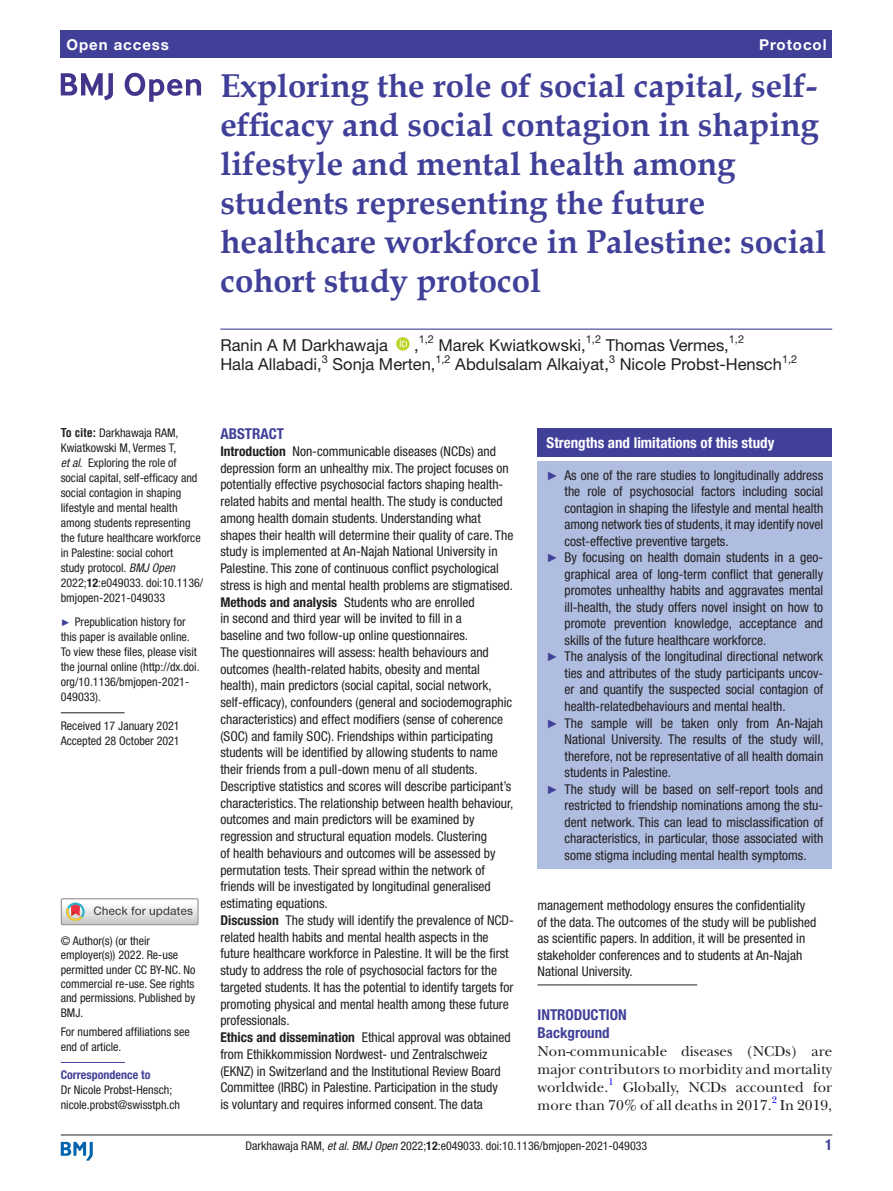
<style>
.page{position:relative;width:893px;height:1191px;background:#fff}
.page>*{position:absolute;margin:0;border:0;box-sizing:border-box;transform-origin:0 0}
.t1{font:700 33px/39px "Book Antiqua";color:#414099}
.t2{font:16.5px "Helvetica Neue LT Std";color:#231f20}
.t3{font:15px/18px "New Baskerville";color:#231f20;text-align:justify}
.t4{font:700 condensed 15px "Helvetica Neue LT Std";color:#fff}
.t5{font:700 condensed 15px/18px "Helvetica Neue LT Std";color:#414099}
.t6{font:700 15px "Helvetica Neue LT Std";letter-spacing:.065em;color:#fff}
.t7{font:condensed 13.5px/16.8px "Helvetica Neue LT Std";color:#231f20}
.t8{font:condensed 12px/15px "Helvetica Neue LT Std";color:#231f20}
.t9{font:700 condensed 12px "Helvetica Neue LT Std";color:#414099}
.t10{font:10.95px "Helvetica Neue LT Std";color:#231f20}
.t11{font:9.9px "New Baskerville";color:#00f}
.s1{font-family:"Helvetica LT Std";font-weight:700}
.s2{font-style:italic}
.s3{font-weight:700}
.s4{font-family:"Arial";font-stretch:normal;font-size:9.75px;color:#414099}
.s5{font-family:"Arial";font-stretch:normal;font-size:12px;color:#414099}
</style>
<div class="page">
<hr style="left:61px;top:1134px;width:771px;height:1px;background:#231f20">
<svg style="left:61px;top:1141px;width:32px;height:19px"></svg>
<div style="left:61px;top:31px;width:771px;height:27px;background:#414099"></div>
<hr style="left:220px;top:328px;width:612px;height:2px;background:#414099">
<svg style="left:396px;top:337px;width:14px;height:14px"></svg>
<hr style="left:61px;top:712px;width:64px;height:1px;background:#231f20">
<hr style="left:61px;top:1062px;width:64px;height:1px;background:#414099">
<svg style="left:61px;top:73px;width:52px;height:27px"></svg>
<svg style="left:125px;top:73px;width:76px;height:29px"></svg>
<div style="left:61px;top:898px;width:138px;height:27px;border:1px solid #969090"></div>
<svg style="left:61px;top:898px;width:137px;height:26px"></svg>
<hr style="left:538px;top:984px;width:159px;height:1px;background:#231f20">
<div style="left:538px;top:428px;width:294px;height:29px;background:#414099"></div>
<div style="left:538px;top:461px;width:294px;height:407px;background:#afbde1"></div>
<p class="t6" style="left:66px;top:35px;width:104px">Open access</p>
<p class="t6" style="left:759px;top:35px;width:69px">Protocol</p>
<h1 class="t1" style="left:220px;top:66px;width:607px">Exploring the role of social capital, self&shy;efficacy and social contagion in shaping lifestyle and mental health among students representing the future healthcare workforce in Palestine: social cohort study protocol</h1>
<p class="t2" style="left:220px;top:335px;width:169px">Ranin A M Darkhawaja</p>
<p class="t2" style="left:414px;top:335px;width:6px">,</p>
<p class="t10" style="left:419px;top:333px;width:17px">1,2</p>
<p class="t2" style="left:439px;top:335px;width:149px">Marek Kwiatkowski,</p>
<p class="t10" style="left:586px;top:333px;width:17px">1,2</p>
<p class="t2" style="left:606px;top:335px;width:125px">Thomas Vermes,</p>
<p class="t10" style="left:729px;top:333px;width:17px">1,2</p>
<p class="t2" style="left:220px;top:354px;width:103px">Hala Allabadi,</p>
<p class="t10" style="left:322px;top:352px;width:8px">3</p>
<p class="t2" style="left:332px;top:354px;width:104px">Sonja Merten,</p>
<p class="t10" style="left:435px;top:352px;width:17px">1,2</p>
<p class="t2" style="left:455px;top:354px;width:155px">Abdulsalam Alkaiyat,</p>
<p class="t10" style="left:609px;top:352px;width:8px">3</p>
<p class="t2" style="left:620px;top:354px;width:164px">Nicole Probst-Hensch</p>
<p class="t10" style="left:782px;top:352px;width:17px">1,2</p>
<p class="t8" style="left:61px;top:425px;width:144px"><span class="s1">To cite:</span> Darkhawaja RAM,<br>Kwiatkowski M, Vermes T,<br><span class="s2">et al</span>. Exploring the role of social capital, self-efficacy and social contagion in shaping lifestyle and mental health among students representing the future healthcare workforce in Palestine: social cohort<br>study protocol. <span class="s2">BMJ Open<br></span>2022;<span class="s3">12</span>:e049033. doi:10.1136/ bmjopen-2021-049033</p>
<p class="t8" style="left:61px;top:614px;width:140px"><span class="s4">►</span> Prepublication history for this paper is available online.<br>To view these files, please visit the journal online (http://dx.doi. org/10.1136/bmjopen-2021-<br>049033).</p>
<p class="t8" style="left:61px;top:718px;width:120px">Received 17 January 2021<br>Accepted 28 October 2021</p>
<p class="t8" style="left:61px;top:933px;width:136px;line-height:14.4px">© Author(s) (or their employer(s)) 2022. Re-use permitted under CC BY-NC. No commercial re-use. See rights and permissions. Published by<br>BMJ.</p>
<p class="t8" style="left:61px;top:1024px;width:130px">For numbered affiliations see end of article.</p>
<p class="t9" style="left:61px;top:1067px;width:91px">Correspondence to</p>
<p class="t8" style="left:61px;top:1082px;width:121px">Dr Nicole Probst-Hensch; nicole.probst@swisstph.ch</p>
<p class="t5" style="left:220px;top:424px;width:65px">ABSTRACT</p>
<p class="t7" style="left:220px;top:442px;width:295px"><span class="s3">Introduction</span> Non-communicable diseases (NCDs) and depression form an unhealthy mix. The project focuses on potentially effective psychosocial factors shaping health&shy;related habits and mental health. The study is conducted among health domain students. Understanding what shapes their health will determine their quality of care. The study is implemented at An-Najah National University in Palestine. This zone of continuous conflict psychological stress is high and mental health problems are stigmatised.<br><span class="s3">Methods and analysis</span> Students who are enrolled<br>in second and third year will be invited to fill in a<br>baseline and two follow-up online questionnaires.<br>The questionnaires will assess: health behaviours and outcomes (health-related habits, obesity and mental health), main predictors (social capital, social network, self-efficacy), confounders (general and sociodemographic characteristics) and effect modifiers (sense of coherence (SOC) and family SOC). Friendships within participating students will be identified by allowing students to name their friends from a pull-down menu of all students.<br>Descriptive statistics and scores will describe participant’s characteristics. The relationship between health behaviour, outcomes and main predictors will be examined by regression and structural equation models. Clustering<br>of health behaviours and outcomes will be assessed by permutation tests. Their spread within the network of friends will be investigated by longitudinal generalised estimating equations.<br><span class="s3">Discussion</span> The study will identify the prevalence of NCD&shy;related health habits and mental health aspects in the future healthcare workforce in Palestine. It will be the first study to address the role of psychosocial factors for the targeted students. It has the potential to identify targets for promoting physical and mental health among these future professionals.<br><span class="s3">Ethics and dissemination</span> Ethical approval was obtained from Ethikkommission Nordwest- und Zentralschweiz (EKNZ) in Switzerland and the Institutional Review Board Committee (IRBC) in Palestine. Participation in the study<br>is voluntary and requires informed consent. The data</p>
<p class="t4" style="left:547px;top:434px;width:229px">Strengths and limitations of this study</p>
<p class="t7" style="left:547px;top:466px;width:278px"><span class="s5">►</span> As one of the rare studies to longitudinally address</p>
<p class="t7" style="left:565px;top:483px;width:260px">the role of psychosocial factors including social</p>
<p class="t7" style="left:565px;top:499px;width:260px">contagion in shaping the lifestyle and mental health</p>
<p class="t7" style="left:565px;top:516px;width:260px">among network ties of students, it may identify novel</p>
<p class="t7" style="left:565px;top:532px;width:166px">cost-effective preventive targets.</p>
<p class="t7" style="left:547px;top:549px;width:278px"><span class="s5">►</span> By focusing on health domain students in a geo-</p>
<p class="t7" style="left:565px;top:565px;width:260px">graphical area of long-term conflict that generally</p>
<p class="t7" style="left:565px;top:582px;width:260px">promotes unhealthy habits and aggravates mental</p>
<p class="t7" style="left:565px;top:598px;width:260px">ill-health, the study offers novel insight on how to</p>
<p class="t7" style="left:565px;top:615px;width:260px">promote prevention knowledge, acceptance and</p>
<p class="t7" style="left:565px;top:631px;width:203px">skills of the future healthcare workforce.</p>
<p class="t7" style="left:547px;top:648px;width:278px"><span class="s5">►</span> The analysis of the longitudinal directional network</p>
<p class="t7" style="left:565px;top:664px;width:260px">ties and attributes of the study participants uncov-</p>
<p class="t7" style="left:565px;top:681px;width:260px">er and quantify the suspected social contagion of</p>
<p class="t7" style="left:565px;top:697px;width:223px">health-relatedbehaviours and mental health.</p>
<p class="t7" style="left:547px;top:714px;width:278px"><span class="s5">►</span> The sample will be taken only from An-Najah</p>
<p class="t7" style="left:565px;top:730px;width:261px">National University. The results of the study will,</p>
<p class="t7" style="left:565px;top:747px;width:260px">therefore, not be representative of all health domain</p>
<p class="t7" style="left:565px;top:763px;width:108px">students in Palestine.</p>
<p class="t7" style="left:547px;top:780px;width:278px"><span class="s5">►</span> The study will be based on self-report tools and</p>
<p class="t7" style="left:565px;top:796px;width:260px">restricted to friendship nominations among the stu-</p>
<p class="t7" style="left:565px;top:813px;width:260px">dent network. This can lead to misclassification of</p>
<p class="t7" style="left:565px;top:829px;width:260px">characteristics, in particular, those associated with</p>
<p class="t7" style="left:565px;top:846px;width:244px">some stigma including mental health symptoms.</p>
<p class="t7" style="left:538px;top:896px;width:280px">management methodology ensures the confidentiality of the data. The outcomes of the study will be published as scientific papers. In addition, it will be presented in stakeholder conferences and to students at An-Najah National University.</p>
<p class="t5" style="left:538px;top:1005px;width:91px">INTRODUCTION<br>Background</p>
<p class="t3" style="left:538px;top:1041px;width:296px">Non-communicable diseases (NCDs) are major contributors to morbidity and mortality worldwide.</p>
<p class="t11" style="left:608px;top:1075px;width:7px">1</p>
<p class="t3" style="left:538px;top:1077px;width:296px;text-indent:85px">Globally, NCDs accounted for more than 70% of all deaths in 2017.</p>
<p class="t11" style="left:772px;top:1093px;width:7px">2</p>
<p class="t3" style="left:780px;top:1095px;width:54px">In 2019,</p>
<p class="t8" style="left:246px;top:1137px;width:403px">Darkhawaja RAM, <span class="s2">et al</span>. <span class="s2">BMJ Open</span> 2022;<span class="s3">12</span>:e049033. doi:10.1136/bmjopen-2021-049033</p>
<p class="t5" style="left:825px;top:1135px;width:9px">1</p>
</div>
